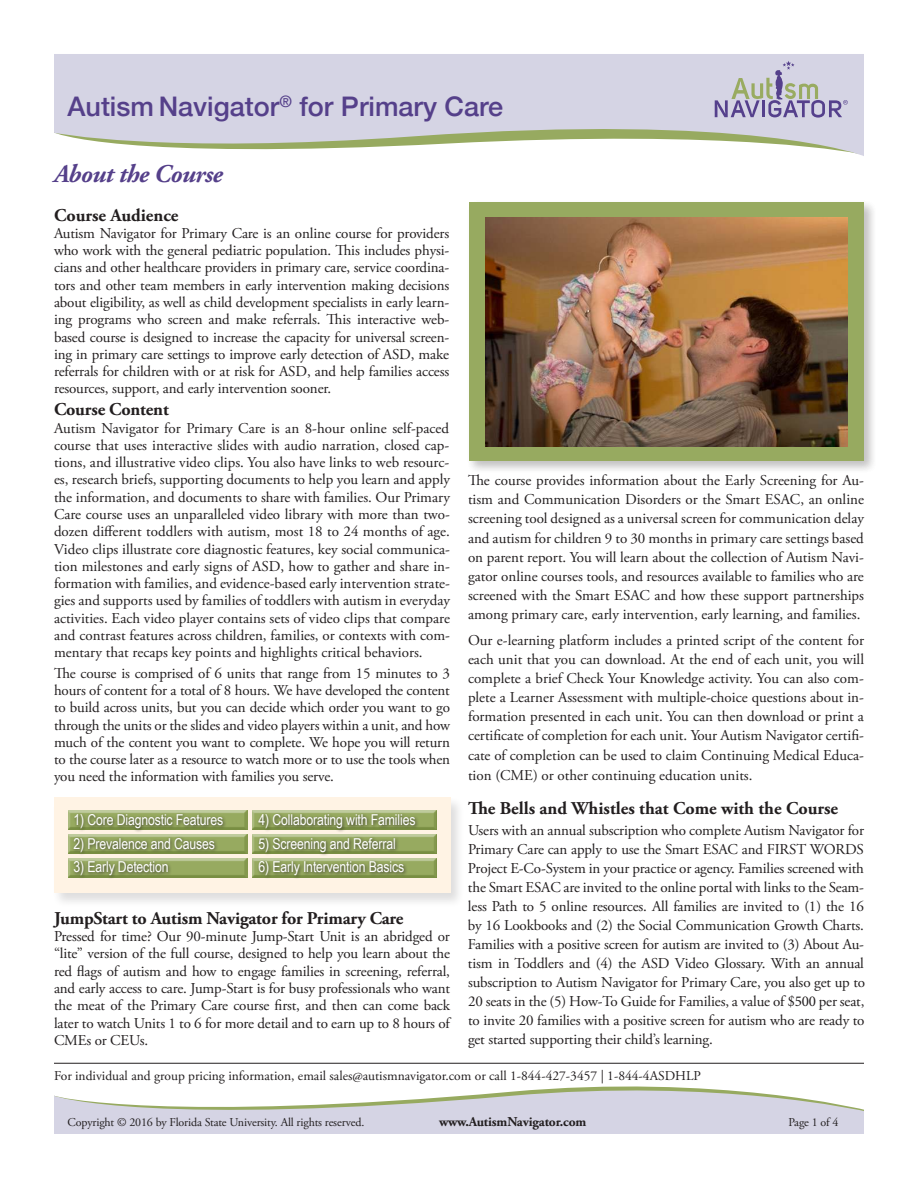
<style>
.page{position:relative;width:918px;height:1188px;background:#fff}
.page>*{position:absolute;margin:0;border:0;box-sizing:border-box;transform-origin:0 0}
.t1{font:500 27px "Helvetica Neue";color:#55408a}
.t2{font:italic 700 25.5px "Adobe Garamond Pro";letter-spacing:-.02em;color:#55408a}
.t3{font:700 18px "Adobe Garamond Pro";letter-spacing:-.01em;color:#221e1f}
.t4{font:15px/17.2px "Adobe Garamond Pro";letter-spacing:-.01em;color:#221e1f;text-align:justify}
.t5{font:15px "Arial Narrow";letter-spacing:-.01em;color:#fff}
.t6{font:13.5px "Adobe Garamond Pro";color:#221e1f}
.t7{font:700 13.5px "Adobe Garamond Pro";letter-spacing:-.01em;color:#221e1f}
.t8{font:12px "Adobe Garamond Pro";letter-spacing:-.01em;color:#221e1f}
.s1{font-family:"Minion Pro"}
</style>
<div class="page">
<svg style="left:54px;top:54px;width:810px;height:102px;background:#d5d6dd"></svg>
<svg style="left:54px;top:1086px;width:810px;height:48px;fill:#d5d4e4"></svg>
<svg style="left:715px;top:61px;width:133px;height:57px;background:#bdbbcc"></svg>
<div style="left:53px;top:796px;width:412px;height:112px;background:#221e1f;opacity:.15"></div>
<div style="left:54px;top:798px;width:396px;height:95px;background:#fff3e4"></div>
<svg style="left:68px;top:810px;width:180px;height:20px"></svg>
<svg style="left:68px;top:858px;width:3px;height:20px"></svg>
<svg style="left:419px;top:834px;width:18px;height:20px"></svg>
<svg style="left:68px;top:834px;width:3px;height:20px"></svg>
<svg style="left:252px;top:810px;width:185px;height:20px"></svg>
<svg style="left:419px;top:858px;width:18px;height:20px"></svg>
<div style="left:71px;top:812px;width:348px;height:67px;background:#221e1f;opacity:.75"></div>
<div style="left:466px;top:199px;width:411px;height:275px;background:#221e1f;opacity:.15"></div>
<div style="left:470px;top:203px;width:394px;height:258px;background:#97aa60"></div>
<img style="left:486px;top:218px;width:362px;height:228px">
<hr style="left:54px;top:1063px;width:810px;height:1px;background:#221e1f">
<h1 class="t1" style="left:68px;top:97px;width:437px">Autism Navigator<sup>®</sup> for Primary Care</h1>
<h2 class="t2" style="left:54px;top:158px;width:170px">About the Course</h2>
<p class="t3" style="left:54px;top:208px;width:126px">Course Audience</p>
<p class="t4" style="left:54px;top:226px;width:397px">Autism Navigator for Primary Care is an online course for providers who work with the general pediatric population. This includes physi&shy;cians and other healthcare providers in primary care, service coordina&shy;tors and other team members in early intervention making decisions about eligibility, as well as child development specialists in early learn&shy;ing programs who screen and make referrals. This interactive web&shy;based course is designed to increase the capacity for universal screen&shy;ing in primary care settings to improve early detection of ASD, make referrals for children with or at risk for ASD, and help families access resources, support, and early intervention sooner.</p>
<p class="t3" style="left:54px;top:402px;width:116px">Course Content</p>
<p class="t4" style="left:54px;top:420px;width:398px">Autism Navigator for Primary Care is an 8-hour online self-paced course that uses interactive slides with audio narration, closed cap&shy;tions, and illustrative video clips. You also have links to web resourc&shy;es, research briefs, supporting documents to help you learn and apply the information, and documents to share with families. Our Primary Care course uses an unparalleled video library with more than two&shy;dozen different toddlers with autism, most 18 to 24 months of age.<br>Video clips illustrate core diagnostic features, key social communica&shy;tion milestones and early signs of ASD, how to gather and share in&shy;formation with families, and evidence-based early intervention strate&shy;gies and supports used by families of toddlers with autism in everyday activities. Each video player contains sets of video clips that compare and contrast features across children, families, or contexts with com&shy;mentary that recaps key points and highlights critical behaviors.</p>
<p class="t4" style="left:54px;top:666px;width:398px">The course is comprised of 6 units that range from 15 minutes to 3 hours of content for a total of 8 hours. We have developed the content to build across units, but you can decide which order you want to go through the units or the slides and video players within a unit, and how much of the content you want to complete. We hope you will return to the course later as a resource to watch more or to use the tools when you need the information with families you serve.</p>
<p class="t5" style="left:74px;top:814px;width:151px">1) Core Diagnostic Features</p>
<p class="t5" style="left:259px;top:814px;width:158px">4) Collaborating with Families</p>
<p class="t5" style="left:74px;top:838px;width:143px">2) Prevalence and Causes</p>
<p class="t5" style="left:259px;top:838px;width:139px">5) Screening and Referral</p>
<p class="t5" style="left:74px;top:861px;width:97px">3) Early Detection</p>
<p class="t5" style="left:259px;top:861px;width:147px">6) Early Intervention Basics</p>
<p class="t3" style="left:54px;top:911px;width:351px">JumpStart to Autism Navigator for Primary Care</p>
<p class="t4" style="left:54px;top:929px;width:398px">Pressed for time? Our 90-minute Jump-Start Unit is an abridged or “lite” version of the full course, designed to help you learn about the red flags of autism and how to engage families in screening, referral, and early access to care. Jump-Start is for busy professionals who want the meat of the Primary Care course first, and then can come back later to watch Units 1 to 6 for more detail and to earn up to 8 hours of CMEs or CEUs.</p>
<p class="t4" style="left:468px;top:472px;width:398px;line-height:19px">The course provides information about the Early Screening for Au&shy;tism and Communication Disorders or the Smart ESAC, an online screening tool designed as a universal screen for communication delay and autism for children 9 to 30 months in primary care settings based on parent report. You will learn about the collection of Autism Navi&shy;gator online courses tools, and resources available to families who are screened with the Smart ESAC and how these support partnerships among primary care, early intervention, early learning, and families.</p>
<p class="t4" style="left:468px;top:632px;width:398px;line-height:19.2px">Our e-learning platform includes a printed script of the content for each unit that you can download. At the end of each unit, you will complete a brief Check Your Knowledge activity. You can also com&shy;plete a Learner Assessment with multiple-choice questions about in&shy;formation presented in each unit. You can then download or print a certificate of completion for each unit. Your Autism Navigator certifi&shy;cate of completion can be used to claim Continuing Medical Educa&shy;tion (CME) or other continuing education units.</p>
<p class="t3" style="left:468px;top:802px;width:372px">The Bells and Whistles that Come with the Course</p>
<p class="t4" style="left:468px;top:822px;width:399px;line-height:19px">Users with an annual subscription who complete Autism Navigator for Primary Care can apply to use the Smart ESAC and FIRST WORDS Project E-Co-System in your practice or agency. Families screened with the Smart ESAC are invited to the online portal with links to the Seam&shy;less Path to 5 online resources. All families are invited to (1) the 16 by 16 Lookbooks and (2) the Social Communication Growth Charts.<br>Families with a positive screen for autism are invited to (3) About Au&shy;tism in Toddlers and (4) the ASD Video Glossary. With an annual subscription to Autism Navigator for Primary Care, you also get up to 20 seats in the (5) How-To Guide for Families, a value of $<span class="s1">500</span> per seat, to invite 20 families with a positive screen for autism who are ready to get started supporting their child’s learning.</p>
<p class="t6" style="left:54px;top:1070px;width:648px">For individual and group pricing information, email sales@autismnavigator.com or call 1-844-427-3457 | 1-844-4ASDHLP</p>
<p class="t8" style="left:68px;top:1117px;width:298px">Copyright © 2016 by Florida State University. All rights reserved.</p>
<p class="t7" style="left:439px;top:1116px;width:149px">www.AutismNavigator.com</p>
<p class="t8" style="left:788px;top:1117px;width:52px">Page 1 of 4</p>
</div>
